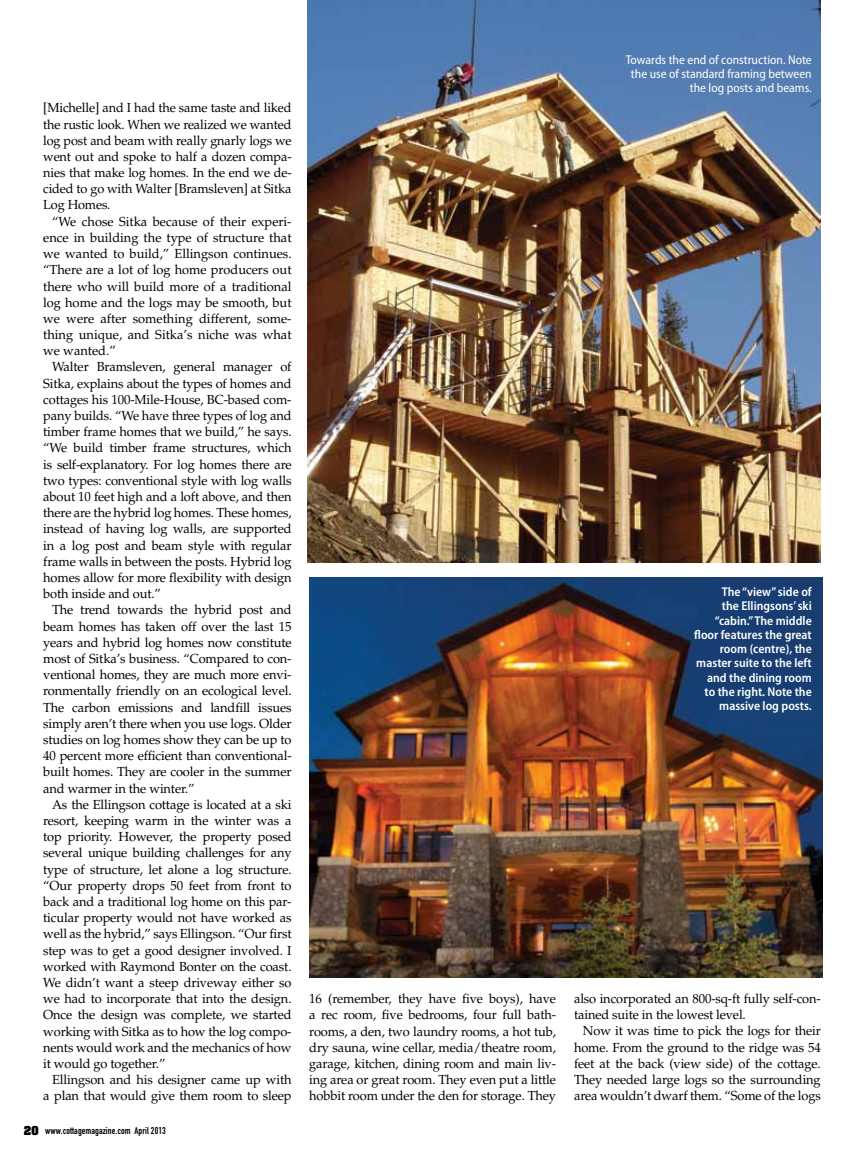
<style>
.page{position:relative;width:864px;height:1161px;background:#fff}
.page>*{position:absolute;margin:0;border:0;box-sizing:border-box;transform-origin:0 0}
.t1{font:13.2px/16.2px "Palatino LT Std";letter-spacing:-.01em;color:#000;text-align:justify}
.t2{font:600 semi-condensed 12.75px/14.2px "Myriad Pro";color:#fff;text-align:right}
.t3{font:semi-condensed 12.75px/14.2px "Myriad Pro";color:#fff;text-align:right}
.t4{font:9.75px "DIN Engschrift Std";letter-spacing:.01em;color:#000}
.s1{font-family:"Aachen Std";font-weight:700;font-size:10.5px}
</style>
<div class="page">
<img style="left:308px;top:0;width:513px;height:562px">
<img style="left:309px;top:577px;width:513px;height:401px">
<p class="t1" style="left:43px;top:100px;width:250px">[Michelle] and I had the same taste and liked the rustic look. When we realized we wanted log post and beam with really gnarly logs we went out and spoke to half a dozen compa&shy;nies that make log homes. In the end we de&shy;cided to go with Walter [Bramsleven] at Sitka Log Homes.</p>
<p class="t1" style="left:43px;top:213px;width:250px;text-indent:9px">“We chose Sitka because of their experi&shy;ence in building the type of structure that we wanted to build,” Ellingson continues. “There are a lot of log home producers out there who will build more of a traditional log home and the logs may be smooth, but we were after something different, some&shy;thing unique, and Sitka’s niche was what we wanted.”</p>
<p class="t1" style="left:43px;top:359px;width:250px;text-indent:9px">Walter Bramsleven, general manager of Sitka, explains about the types of homes and cottages his 100-Mile-House, BC-based com&shy;pany builds. “We have three types of log and timber frame homes that we build,” he says. “We build timber frame structures, which is self-explanatory. For log homes there are two types: conventional style with log walls about 10 feet high and a loft above, and then there are the hybrid log homes. These homes, instead of having log walls, are supported in a log post and beam style with regular frame walls in between the posts. Hybrid log homes allow for more flexibility with design both inside and out.”</p>
<p class="t1" style="left:43px;top:602px;width:250px;text-indent:9px">The trend towards the hybrid post and beam homes has taken off over the last 15 years and hybrid log homes now constitute most of Sitka’s business. “Compared to con&shy;ventional homes, they are much more envi&shy;ronmentally friendly on an ecological level.<br>The carbon emissions and landfill issues simply aren’t there when you use logs. Older studies on log homes show they can be up to 40 percent more efficient than conventional&shy;built homes. They are cooler in the summer and warmer in the winter.”</p>
<p class="t1" style="left:43px;top:796px;width:250px;text-indent:9px">As the Ellingson cottage is located at a ski resort, keeping warm in the winter was a top priority. However, the property posed several unique building challenges for any type of structure, let alone a log structure. “Our property drops 50 feet from front to back and a traditional log home on this par&shy;ticular property would not have worked as well as the hybrid,” says Ellingson. “Our first step was to get a good designer involved. I worked with Raymond Bonter on the coast.<br>We didn’t want a steep driveway either so we had to incorporate that into the design.<br>Once the design was complete, we started working with Sitka as to how the log compo&shy;nents would work and the mechanics of how it would go together.”</p>
<p class="t1" style="left:43px;top:1072px;width:250px;text-align:right">Ellingson and his designer came up with a plan that would give them room to sleep</p>
<p class="t4" style="left:24px;top:1125px;width:143px"><span class="s1">20</span> www.cottagemagazine.com April 2013</p>
<p class="t3" style="left:626px;top:52px;width:188px">Towards the end of construction. Note the use of standard framing between the log posts and beams.</p>
<p class="t2" style="left:694px;top:585px;width:119px">The “view” side of<br>the Ellingsons’ ski “cabin.” The middle floor features the great room (centre), the master suite to the left and the dining room to the right. Note the massive log posts.</p>
<p class="t1" style="left:309px;top:991px;width:248px">16 (remember, they have five boys), have a rec room, five bedrooms, four full bath&shy;rooms, a den, two laundry rooms, a hot tub, dry sauna, wine cellar, media/theatre room, garage, kitchen, dining room and main liv&shy;ing area or great room. They even put a little hobbit room under the den for storage. They</p>
<p class="t1" style="left:574px;top:991px;width:248px">also incorporated an 800-sq-ft fully self-con&shy;tained suite in the lowest level.</p>
<p class="t1" style="left:574px;top:1023px;width:248px;text-indent:9px">Now it was time to pick the logs for their home. From the ground to the ridge was 54 feet at the back (view side) of the cottage.<br>They needed large logs so the surrounding area wouldn’t dwarf them. “Some of the logs</p>
</div>
